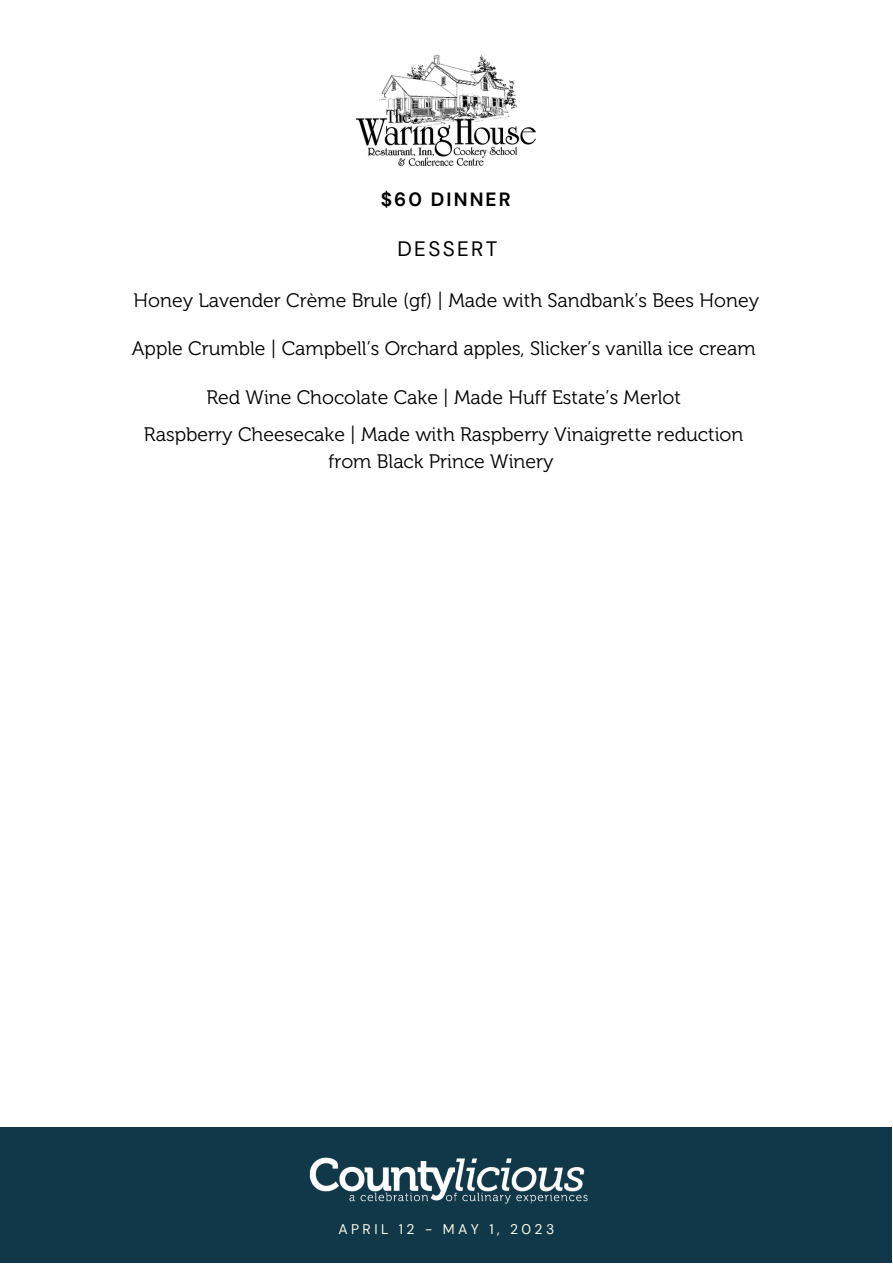
<style>
.page{position:relative;width:893px;height:1264px;background:#fff}
.page>*{position:absolute;margin:0;border:0;box-sizing:border-box;transform-origin:0 0}
.t1{font:20.85px "DM Sans";letter-spacing:.11em;color:#000}
.t2{font:19.5px/37px "Museo 300";color:#000;text-align:center}
.t3{font:700 19.2px "DM Sans";letter-spacing:.11em;color:#000}
.t4{font:13.95px "DM Sans";letter-spacing:.245em;color:#f7f8e8}
</style>
<div class="page">
<div style="left:0;top:1127px;width:891px;height:135px;background:#113848"></div>
<img style="left:309px;top:1157px;width:279px;height:47px">
<img style="left:356px;top:54px;width:179px;height:113px">
<p class="t3" style="left:380px;top:187px;width:132px">$60 DINNER</p>
<p class="t1" style="left:397px;top:235px;width:101px">DESSERT</p>
<p class="t2" style="left:133px;top:282px;width:627px">Honey Lavender Crème Brule (gf) | Made with Sandbank’s Bees Honey</p>
<p class="t2" style="left:132px;top:330px;width:625px">Apple Crumble | Campbell’s Orchard apples, Slicker’s vanilla ice cream</p>
<p class="t2" style="left:144px;top:378px;width:601px">Red Wine Chocolate Cake | Made Huff Estate’s Merlot<br>Raspberry Cheesecake | Made with Raspberry Vinaigrette reduction</p>
<p class="t2" style="left:328px;top:442px;width:227px">from Black Prince Winery</p>
<p class="t4" style="left:338px;top:1220px;width:217px">APRIL 12 - MAY 1, 2023</p>
</div>
